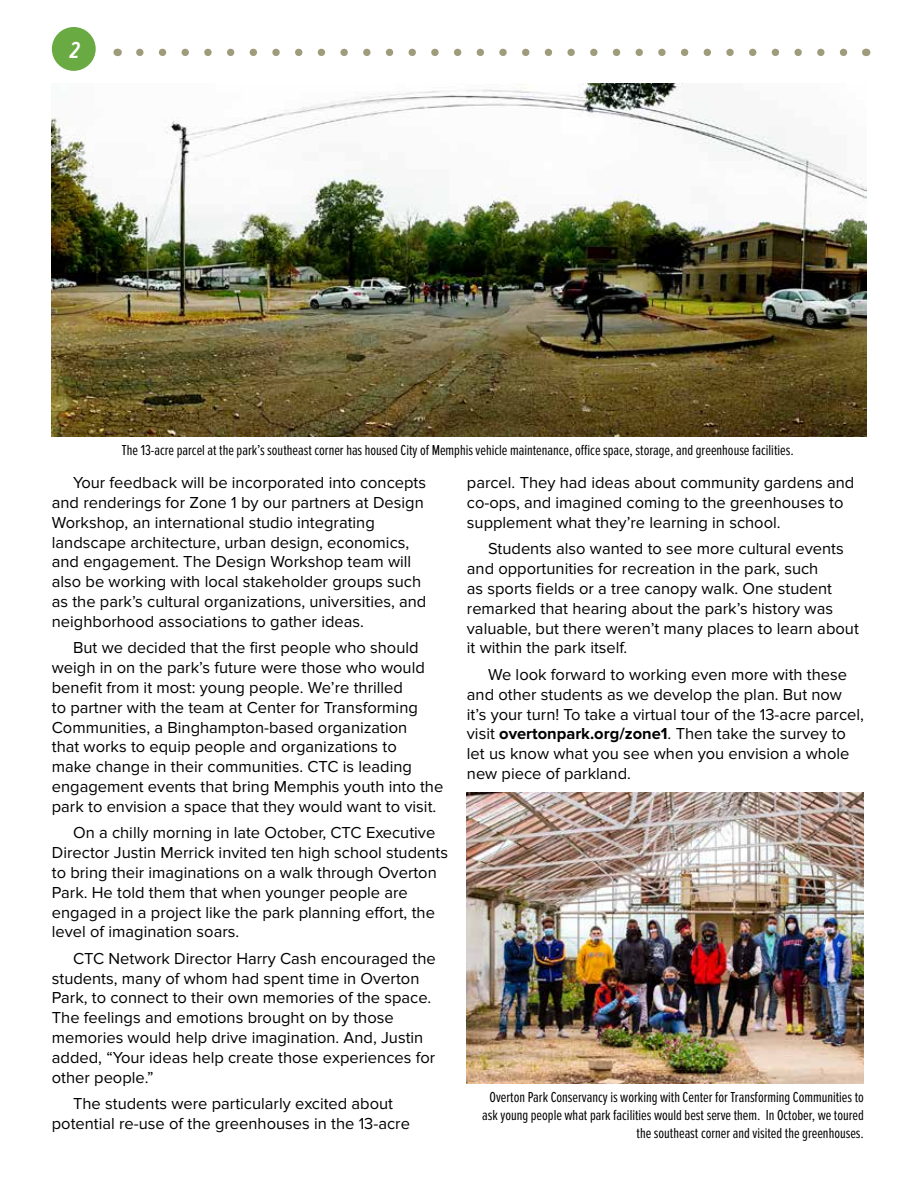
<style>
.page{position:relative;width:918px;height:1188px;background:#fff}
.page>*{position:absolute;margin:0;border:0;box-sizing:border-box;transform-origin:0 0}
.t1{font:italic 600 24px "Proxima Nova Ex Cn";color:#fff}
.t2{font:16.5px/19.8px "Proxima Nova";color:#000101}
.t3{font:15px/18px "Proxima Nova Ex Cn";color:#000;text-align:right}
.s1{font-weight:700}
</style>
<div class="page">
<div style="left:52px;top:27px;width:44px;height:44px;background:#6aaa43;border-radius:50%"></div>
<svg style="left:140px;top:49px;width:708px;height:7px"></svg>
<img style="left:52px;top:83px;width:815px;height:353px">
<img style="left:467px;top:793px;width:397px;height:291px">
<h1 class="t1" style="left:70px;top:40px;width:12px">2</h1>
<p class="t3" style="left:122px;top:441px;width:673px">The 13-acre parcel at the park’s southeast corner has housed City of Memphis vehicle maintenance, office space, storage, and greenhouse facilities.</p>
<p class="t2" style="left:52px;top:474px;width:376px;text-indent:21px">Your feedback will be incorporated into concepts and renderings for Zone 1 by our partners at Design Workshop, an international studio integrating landscape architecture, urban design, economics, and engagement. The Design Workshop team will also be working with local stakeholder groups such as the park’s cultural organizations, universities, and neighborhood associations to gather ideas.</p>
<p class="t2" style="left:52px;top:639px;width:393px;text-indent:21px">But we decided that the first people who should weigh in on the park’s future were those who would benefit from it most: young people. We’re thrilled<br>to partner with the team at Center for Transforming Communities, a Binghampton-based organization<br>that works to equip people and organizations to<br>make change in their communities. CTC is leading engagement events that bring Memphis youth into the park to envision a space that they would want to visit.</p>
<p class="t2" style="left:52px;top:824px;width:398px;text-indent:21px">On a chilly morning in late October, CTC Executive Director Justin Merrick invited ten high school students to bring their imaginations on a walk through Overton Park. He told them that when younger people are engaged in a project like the park planning effort, the level of imagination soars.</p>
<p class="t2" style="left:52px;top:949px;width:386px;text-indent:21px">CTC Network Director Harry Cash encouraged the students, many of whom had spent time in Overton Park, to connect to their own memories of the space.<br>The feelings and emotions brought on by those memories would help drive imagination. And, Justin added, “Your ideas help create those experiences for other people.”</p>
<p class="t2" style="left:52px;top:1095px;width:360px;text-align:center">The students were particularly excited about potential re-use of the greenhouses in the 13-acre</p>
<p class="t2" style="left:467px;top:474px;width:389px">parcel. They had ideas about community gardens and co-ops, and imagined coming to the greenhouses to supplement what they’re learning in school.</p>
<p class="t2" style="left:467px;top:540px;width:393px;text-indent:21px">Students also wanted to see more cultural events and opportunities for recreation in the park, such<br>as sports fields or a tree canopy walk. One student remarked that hearing about the park’s history was valuable, but there weren’t many places to learn about it within the park itself.</p>
<p class="t2" style="left:467px;top:665px;width:399px;text-indent:21px">We look forward to working even more with these and other students as we develop the plan. But now it’s your turn! To take a virtual tour of the 13-acre parcel, visit <span class="s1">overtonpark.org/zone1</span>. Then take the survey to let us know what you see when you envision a whole new piece of parkland.</p>
<p class="t3" style="left:482px;top:1089px;width:383px">Overton Park Conservancy is working with Center for Transforming Communities to ask young people what park facilities would best serve them. In October, we toured the southeast corner and visited the greenhouses.</p>
</div>
